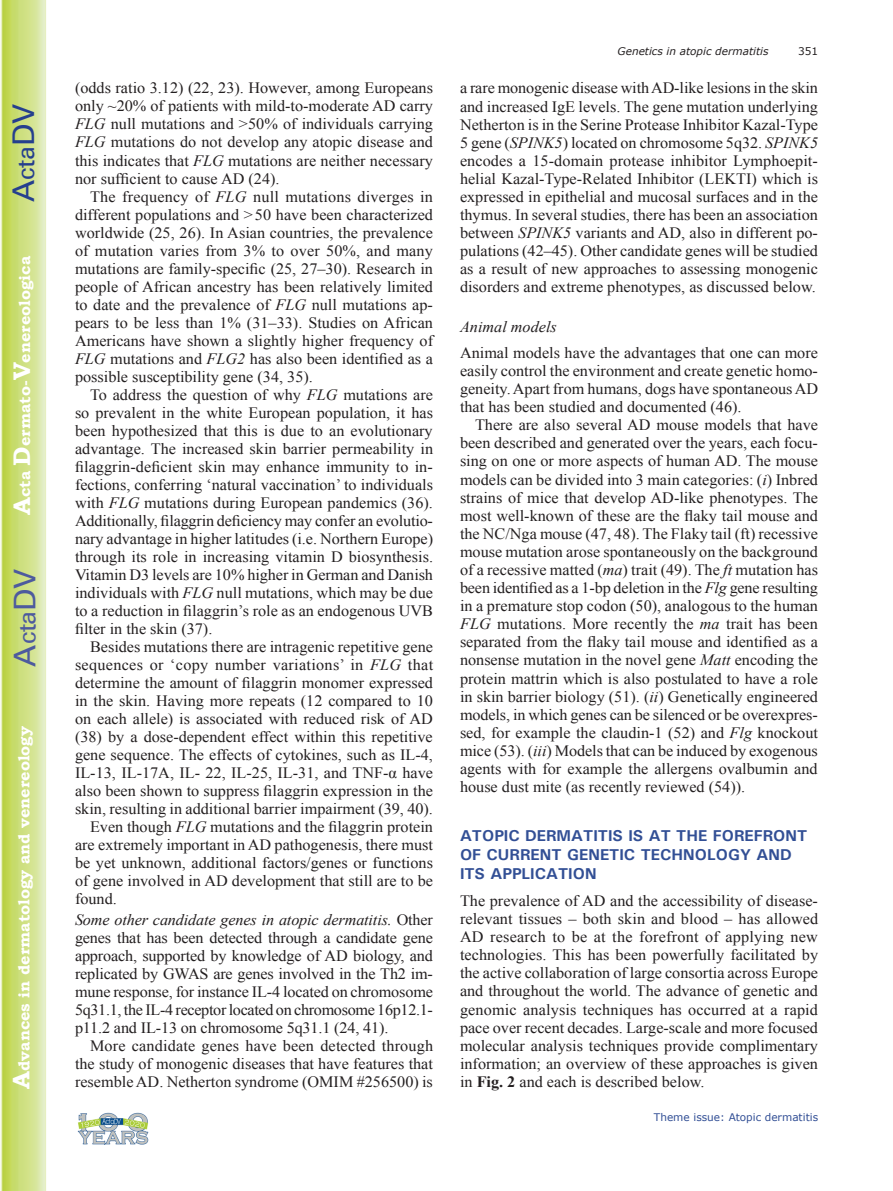
<style>
.page{position:relative;width:893px;height:1191px;background:#fff}
.page>*{position:absolute;margin:0;border:0;box-sizing:border-box;transform-origin:0 0}
.t1{font:30px "Univers";color:#4d5a9e}
.t2{font:30px "Univers";color:#253f8e}
.t3{font:15.75px/18.1px "Times New Roman";color:#231f20;text-align:justify}
.t4{font:700 15.75px/19px "Univers";color:#324f95}
.t5{font:700 15.75px "Bookman Old Style";color:#fff}
.t6{font:15.75px "Times New Roman";letter-spacing:.02em;color:#231f20}
.t7{font:italic 15.75px "Times New Roman";color:#231f20}
.t8{font:10.5px "Verdana";color:#324f95}
.t9{font:italic 10.5px "Verdana";color:#231f20}
.t10{font:10.5px "Verdana";color:#231f20}
.s1{font-size:24px}
.s2{font-style:italic}
.s3{font-weight:700}
</style>
<div class="page">
<svg style="left:1px;top:0;width:45px;height:1191px;background:#cfe084"></svg>
<img style="left:78px;top:1113px;width:70px;height:31px">
<h1 class="t2" style="left:6px;top:202px;width:100px;rotate:-90deg">A<span class="s1">cta</span>DV</h1>
<p class="t5" style="left:15px;top:515px;width:260px;rotate:-90deg"><span class="s1">A</span>cta <span class="s1">D</span>ermato-<span class="s1">V</span>enereologica</p>
<h1 class="t1" style="left:7px;top:666px;width:100px;rotate:-90deg">A<span class="s1">cta</span>DV</h1>
<p class="t5" style="left:15px;top:1088px;width:364px;rotate:-90deg"><span class="s1">A</span>dvances in dermatology and venereology</p>
<p class="t3" style="left:75px;top:79px;width:359px">(odds ratio 3.12) (22, 23). However, among Europeans only ~20% of patients with mild-to-moderate AD carry <span class="s2">FLG</span> null mutations and &gt;50% of individuals carrying <span class="s2">FLG</span> mutations do not develop any atopic disease and this indicates that <span class="s2">FLG</span> mutations are neither necessary nor sufficient to cause AD (24).</p>
<p class="t3" style="left:75px;top:187px;width:360px;text-indent:15px">The frequency of <span class="s2">FLG</span> null mutations diverges in different populations and &gt;50 have been characterized worldwide (25, 26). In Asian countries, the prevalence of mutation varies from 3% to over 50%, and many mutations are family-specific (25, 27–30). Research in people of African ancestry has been relatively limited to date and the prevalence of <span class="s2">FLG</span> null mutations ap&shy;pears to be less than 1% (31–33). Studies on African Americans have shown a slightly higher frequency of <span class="s2">FLG</span> mutations and <span class="s2">FLG2</span> has also been identified as a possible susceptibility gene (34, 35).</p>
<p class="t3" style="left:75px;top:385px;width:360px;text-indent:15px">To address the question of why <span class="s2">FLG</span> mutations are so prevalent in the white European population, it has been hypothesized that this is due to an evolutionary advantage. The increased skin barrier permeability in filaggrin-deficient skin may enhance immunity to in&shy;fections, conferring ‘natural vaccination’ to individuals with <span class="s2">FLG</span> mutations during European pandemics (36).<br>Additionally, filaggrin deficiency may confer an evolutio&shy;nary advantage in higher latitudes (i.e. Northern Europe) through its role in increasing vitamin D biosynthesis.<br>Vitamin D3 levels are 10% higher in German and Danish individuals with <span class="s2">FLG</span> null mutations, which may be due to a reduction in filaggrin’s role as an endogenous UVB filter in the skin (37).</p>
<p class="t3" style="left:90px;top:637px;width:345px">Besides mutations there are intragenic repetitive gene</p>
<p class="t6" style="left:75px;top:654px;width:360px">sequences or ‘copy number variations’ in <span class="s2">FLG</span> that</p>
<p class="t3" style="left:75px;top:673px;width:360px">determine the amount of filaggrin monomer expressed</p>
<p class="t3" style="left:75px;top:691px;width:359px">in the skin. Having more repeats (12 compared to 10</p>
<p class="t3" style="left:75px;top:709px;width:359px">on each allele) is associated with reduced risk of AD</p>
<p class="t3" style="left:75px;top:727px;width:359px">(38) by a dose-dependent effect within this repetitive</p>
<p class="t3" style="left:75px;top:745px;width:359px">gene sequence. The effects of cytokines, such as IL-4,</p>
<p class="t3" style="left:75px;top:763px;width:359px">IL-13, IL-17A, IL- 22, IL-25, IL-31, and TNF-α have</p>
<p class="t3" style="left:75px;top:781px;width:359px">also been shown to suppress filaggrin expression in the</p>
<p class="t3" style="left:75px;top:799px;width:360px">skin, resulting in additional barrier impairment (39, 40).</p>
<p class="t3" style="left:90px;top:817px;width:344px">Even though <span class="s2">FLG</span> mutations and the filaggrin protein</p>
<p class="t3" style="left:75px;top:835px;width:360px">are extremely important in AD pathogenesis, there must</p>
<p class="t3" style="left:75px;top:853px;width:359px">be yet unknown, additional factors/genes or functions</p>
<p class="t3" style="left:75px;top:871px;width:359px">of gene involved in AD development that still are to be</p>
<p class="t3" style="left:75px;top:889px;width:43px">found.</p>
<p class="t3" style="left:75px;top:910px;width:360px"><span class="s2">Some other candidate genes in atopic dermatitis.</span> Other genes that has been detected through a candidate gene approach, supported by knowledge of AD biology, and replicated by GWAS are genes involved in the Th2 im&shy;mune response, for instance IL-4 located on chromosome 5q31.1, the IL-4 receptor located on chromosome 16p12.1- p11.2 and IL-13 on chromosome 5q31.1 (24, 41).</p>
<p class="t3" style="left:75px;top:1036px;width:360px;text-indent:15px">More candidate genes have been detected through the study of monogenic diseases that have features that resemble AD. Netherton syndrome (OMIM #256500) is</p>
<p class="t9" style="left:618px;top:44px;width:152px">Genetics in atopic dermatitis</p>
<p class="t10" style="left:798px;top:44px;width:22px">351</p>
<p class="t3" style="left:460px;top:79px;width:360px">a rare monogenic disease with AD-like lesions in the skin and increased IgE levels. The gene mutation underlying Netherton is in the Serine Protease Inhibitor Kazal-Type 5 gene (<span class="s2">SPINK5</span>) located on chromosome 5q32. <span class="s2">SPINK5 </span>encodes a 15-domain protease inhibitor Lymphoepit&shy;helial Kazal-Type-Related Inhibitor (LEKTI) which is expressed in epithelial and mucosal surfaces and in the thymus. In several studies, there has been an association between <span class="s2">SPINK5</span> variants and AD, also in different po&shy;pulations (42–45). Other candidate genes will be studied as a result of new approaches to assessing monogenic disorders and extreme phenotypes, as discussed below.</p>
<p class="t7" style="left:460px;top:316px;width:98px">Animal models</p>
<p class="t3" style="left:460px;top:343px;width:360px">Animal models have the advantages that one can more easily control the environment and create genetic homo&shy;geneity. Apart from humans, dogs have spontaneous AD that has been studied and documented (46).</p>
<p class="t3" style="left:460px;top:416px;width:360px;text-indent:15px">There are also several AD mouse models that have been described and generated over the years, each focu&shy;sing on one or more aspects of human AD. The mouse models can be divided into 3 main categories: (<span class="s2">i</span>) Inbred strains of mice that develop AD-like phenotypes. The most well-known of these are the flaky tail mouse and the NC/Nga mouse (47, 48). The Flaky tail (ft) recessive mouse mutation arose spontaneously on the background of a recessive matted (<span class="s2">ma</span>) trait (49). The <span class="s2">ft</span> mutation has been identified as a 1-bp deletion in the <span class="s2">Flg</span> gene resulting in a premature stop codon (50), analogous to the human <span class="s2">FLG</span> mutations. More recently the <span class="s2">ma</span> trait has been separated from the flaky tail mouse and identified as a nonsense mutation in the novel gene <span class="s2">Matt</span> encoding the protein mattrin which is also postulated to have a role in skin barrier biology (51). (<span class="s2">ii</span>) Genetically engineered models, in which genes can be silenced or be overexpres&shy;sed, for example the claudin-1 (52) and <span class="s2">Flg</span> knockout mice (53). (<span class="s2">iii</span>) Models that can be induced by exogenous agents with for example the allergens ovalbumin and house dust mite (as recently reviewed (54)).</p>
<p class="t4" style="left:460px;top:825px;width:349px">ATOPIC DERMATITIS IS AT THE FOREFRONT<br>OF CURRENT GENETIC TECHNOLOGY AND<br>ITS APPLICATION</p>
<p class="t3" style="left:460px;top:891px;width:360px">The prevalence of AD and the accessibility of disease&shy;relevant tissues – both skin and blood – has allowed AD research to be at the forefront of applying new technologies. This has been powerfully facilitated by the active collaboration of large consortia across Europe and throughout the world. The advance of genetic and genomic analysis techniques has occurred at a rapid pace over recent decades. Large-scale and more focused molecular analysis techniques provide complimentary information; an overview of these approaches is given in <span class="s3">Fig. 2</span> and each is described below.</p>
<p class="t8" style="left:654px;top:1110px;width:166px">Theme issue: Atopic dermatitis</p>
</div>
